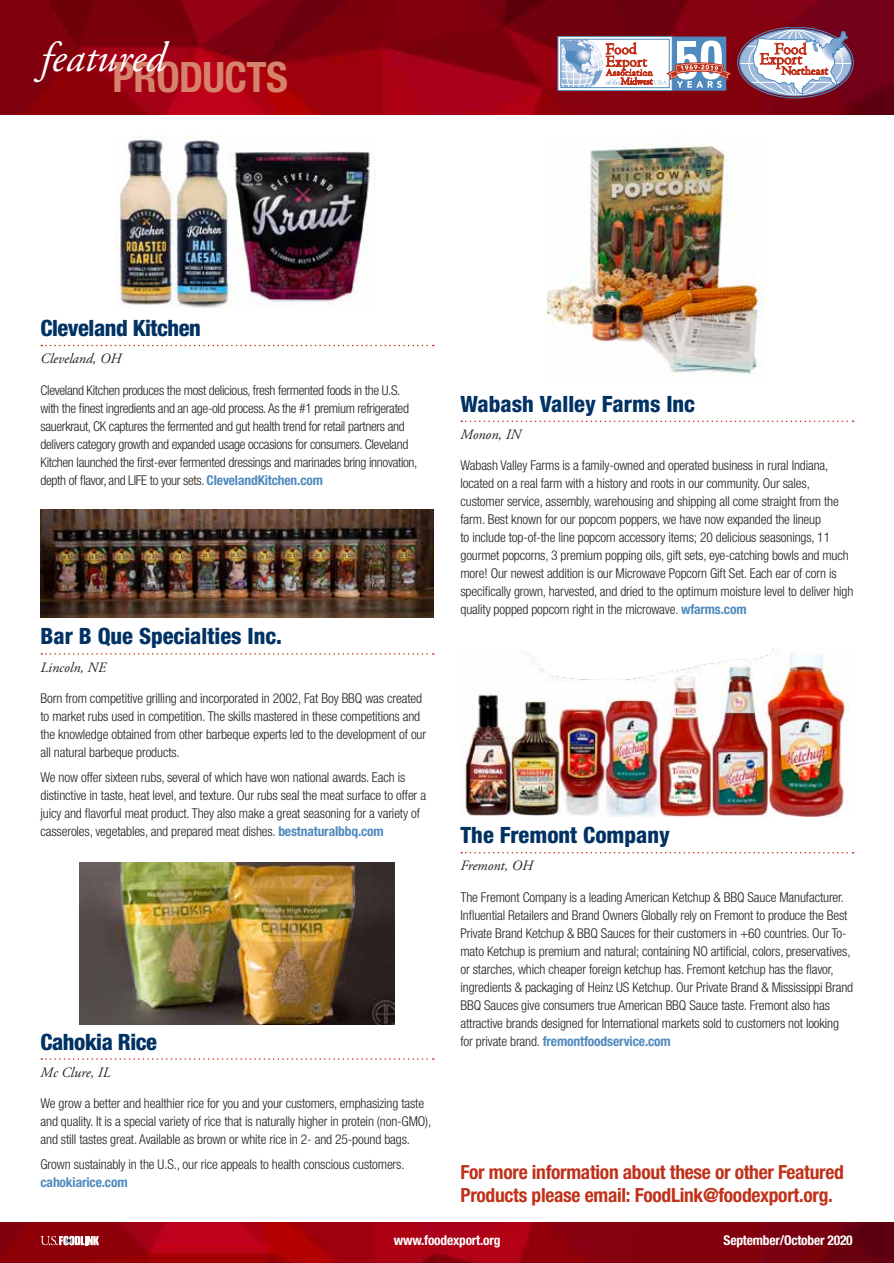
<style>
.page{position:relative;width:894px;height:1263px;background:#fff}
.page>*{position:absolute;margin:0;border:0;box-sizing:border-box;transform-origin:0 0}
.t1{font:700 condensed 42px "Helvetica Neue LT Std";letter-spacing:-.015em;color:#d5836a}
.t2{font:italic 42px "Adobe Garamond Pro";color:#fff}
.t3{font:800 condensed 22.5px "Helvetica Neue LT Std";color:#003263}
.t4{font:800 condensed 22.5px "Helvetica Neue LT Std";letter-spacing:-.02em;color:#003263}
.t5{font:700 condensed 19.5px/22.5px "Helvetica Neue LT Std";letter-spacing:-.015em;color:#c0311a}
.t6{font:italic 14.25px "Adobe Garamond Pro";color:#231f20}
.t7{font:300 condensed 13.5px/18px "Helvetica Neue LT Std";letter-spacing:-.01em;color:#231f20}
.t8{font:700 condensed 13.5px "Helvetica Neue LT Std";letter-spacing:-.015em;color:#fff}
.t9{font:700 condensed 13.5px "Helvetica Neue LT Std";letter-spacing:-.01em;color:#4f8abe}
.s1{font-weight:700;color:#4f8abe}
</style>
<div class="page">
<img style="left:0;top:1222px;width:893px;height:41px">
<img style="left:0;top:0;width:893px;height:114px">
<svg style="left:41px;top:345px;width:392px;height:1px"></svg>
<svg style="left:41px;top:653px;width:392px;height:1px"></svg>
<svg style="left:41px;top:1058px;width:392px;height:1px"></svg>
<img style="left:116px;top:136px;width:259px;height:172px">
<img style="left:40px;top:509px;width:393px;height:108px">
<img style="left:80px;top:862px;width:314px;height:162px">
<svg style="left:461px;top:420px;width:392px;height:2px"></svg>
<svg style="left:461px;top:852px;width:392px;height:1px"></svg>
<img style="left:547px;top:135px;width:219px;height:241px">
<img style="left:460px;top:648px;width:389px;height:168px">
<svg style="left:40px;top:1235px;width:59px;height:10px"></svg>
<svg style="left:560px;top:27px;width:293px;height:71px"></svg>
<h1 class="t2" style="left:40px;top:32px;width:126px">featured</h1>
<h1 class="t1" style="left:112px;top:51px;width:177px">PRODUCTS</h1>
<h2 class="t4" style="left:40px;top:314px;width:162px">Cleveland Kitchen</h2>
<p class="t6" style="left:40px;top:350px;width:82px">Cleveland, OH</p>
<p class="t7" style="left:40px;top:381px;width:378px">Cleveland Kitchen produces the most delicious, fresh fermented foods in the U.S. with the finest ingredients and an age-old process. As the #1 premium refrigerated sauerkraut, CK captures the fermented and gut health trend for retail partners and delivers category growth and expanded usage occasions for consumers. Cleveland Kitchen launched the first-ever fermented dressings and marinades bring innovation, depth of flavor, and LIFE to your sets. <span class="s1">ClevelandKitchen.com</span></p>
<h2 class="t3" style="left:40px;top:622px;width:243px">Bar B Que Specialties Inc.</h2>
<p class="t6" style="left:40px;top:658px;width:67px">Lincoln, NE</p>
<p class="t7" style="left:40px;top:689px;width:387px">Born from competitive grilling and incorporated in 2002, Fat Boy BBQ was created to market rubs used in competition. The skills mastered in these competitions and the knowledge obtained from other barbeque experts led to the development of our all natural barbeque products.</p>
<p class="t7" style="left:40px;top:768px;width:387px">We now offer sixteen rubs, several of which have won national awards. Each is distinctive in taste, heat level, and texture. Our rubs seal the meat surface to offer a juicy and flavorful meat product. They also make a great seasoning for a variety of casseroles, vegetables, and prepared meat dishes. <span class="s1">bestnaturalbbq.com</span></p>
<h2 class="t4" style="left:40px;top:1027px;width:118px">Cahokia Rice</h2>
<p class="t6" style="left:40px;top:1063px;width:71px">Mc Clure, IL</p>
<p class="t7" style="left:40px;top:1094px;width:392px">We grow a better and healthier rice for you and your customers, emphasizing taste and quality. It is a special variety of rice that is naturally higher in protein (non-GMO), and still tastes great. Available as brown or white rice in 2- and 25-pound bags.</p>
<p class="t7" style="left:40px;top:1155px;width:365px">Grown sustainably in the U.S., our rice appeals to health conscious customers.</p>
<p class="t9" style="left:40px;top:1174px;width:89px">cahokiarice.com</p>
<h2 class="t3" style="left:460px;top:390px;width:236px">Wabash Valley Farms Inc</h2>
<p class="t6" style="left:460px;top:426px;width:62px">Monon, IN</p>
<p class="t7" style="left:460px;top:456px;width:394px">Wabash Valley Farms is a family-owned and operated business in rural Indiana, located on a real farm with a history and roots in our community. Our sales, customer service, assembly, warehousing and shipping all come straight from the farm. Best known for our popcorn poppers, we have now expanded the lineup<br>to include top-of-the line popcorn accessory items; 20 delicious seasonings, 11 gourmet popcorns, 3 premium popping oils, gift sets, eye-catching bowls and much more! Our newest addition is our Microwave Popcorn Gift Set. Each ear of corn is specifically grown, harvested, and dried to the optimum moisture level to deliver high quality popped popcorn right in the microwave. <span class="s1">wfarms.com</span></p>
<h2 class="t3" style="left:460px;top:821px;width:211px">The Fremont Company</h2>
<p class="t6" style="left:460px;top:857px;width:74px">Fremont, OH</p>
<p class="t7" style="left:460px;top:888px;width:394px">The Fremont Company is a leading American Ketchup &amp; BBQ Sauce Manufacturer.<br>Influential Retailers and Brand Owners Globally rely on Fremont to produce the Best Private Brand Ketchup &amp; BBQ Sauces for their customers in +60 countries. Our To&shy;mato Ketchup is premium and natural; containing NO artificial, colors, preservatives, or starches, which cheaper foreign ketchup has. Fremont ketchup has the flavor, ingredients &amp; packaging of Heinz US Ketchup. Our Private Brand &amp; Mississippi Brand BBQ Sauces give consumers true American BBQ Sauce taste. Fremont also has attractive brands designed for International markets sold to customers not looking for private brand. <span class="s1">fremontfoodservice.com</span></p>
<h3 class="t5" style="left:460px;top:1161px;width:385px">For more information about these or other Featured<br>Products please email: FoodLink@foodexport.org.</h3>
<p class="t8" style="left:393px;top:1232px;width:108px">www.foodexport.org</p>
<p class="t8" style="left:723px;top:1232px;width:131px">September/October 2020</p>
</div>
